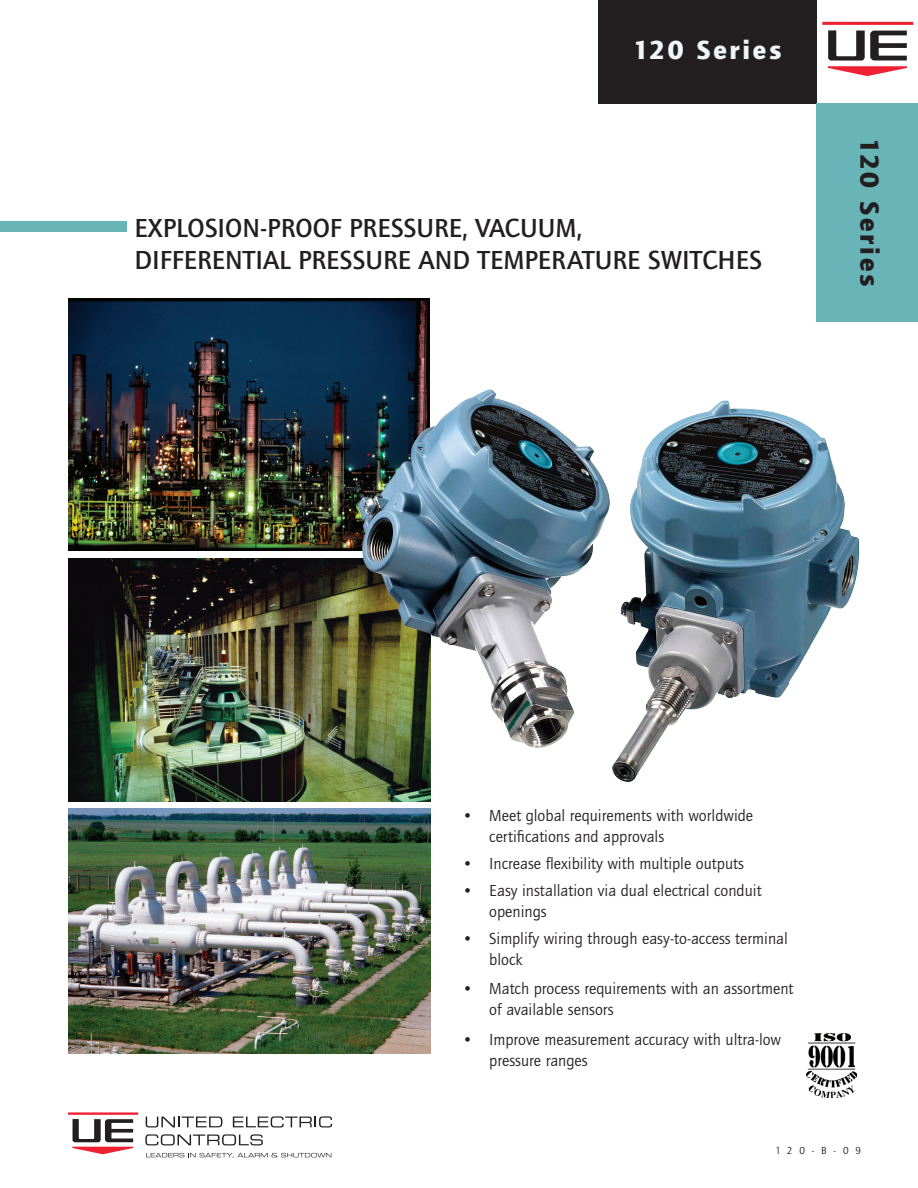
<style>
.page{position:relative;width:918px;height:1188px;background:#fff}
.page>*{position:absolute;margin:0;border:0;box-sizing:border-box;transform-origin:0 0}
.t1{font:27px/32.4px "Quay Sans Md ITC";color:#231f20}
.t2{font:900 27px "Quay Sans ITC";color:#eef6f6}
.t3{font:900 27px "Quay Sans ITC";color:#231f20}
.t4{font:16.5px/21px "Quay Sans ITC";color:#231f20}
.t5{font:10.5px "Quay Sans ITC";color:#231f20}
</style>
<div class="page">
<img style="left:68px;top:558px;width:362px;height:243px">
<img style="left:807px;top:1033px;width:50px;height:65px">
<hr style="left:822px;top:22px;width:91px;height:3px;background:#ee2132">
<svg style="left:828px;top:30px;width:79px;height:46px"></svg>
<img style="left:68px;top:298px;width:362px;height:253px">
<div style="left:598px;top:0;width:218px;height:103px;background:#231f20"></div>
<div style="left:816px;top:103px;width:102px;height:218px;background:#68b4b6"></div>
<div style="left:0;top:221px;width:127px;height:11px;background:#68b4b6"></div>
<hr style="left:68px;top:1112px;width:70px;height:3px;background:#ee2132">
<svg style="left:72px;top:1119px;width:61px;height:35px"></svg>
<svg style="left:146px;top:1117px;width:76px;height:10px"></svg>
<svg style="left:233px;top:1116px;width:99px;height:11px"></svg>
<svg style="left:145px;top:1134px;width:118px;height:11px"></svg>
<svg style="left:146px;top:1153px;width:185px;height:5px"></svg>
<img style="left:68px;top:809px;width:362px;height:244px">
<img style="left:288px;top:331px;width:571px;height:460px">
<h1 class="t2" style="left:633px;top:34px;width:150px">120 Series</h1>
<h1 class="t1" style="left:135px;top:212px;width:629px">EXPLOSION-PROOF PRESSURE, VACUUM,<br>dIFFERENTIAL PRESSURE an d TEMPERATURE SWITCHES</h1>
<h1 class="t3" style="left:885px;top:138px;width:150px;rotate:90deg">120 Series</h1>
<p class="t4" style="left:489px;top:805px;width:266px;text-indent:-27px">• Meet global requirements with worldwide certifications and approvals</p>
<p class="t4" style="left:462px;top:853px;width:283px">• Increase flexibility with multiple outputs</p>
<p class="t4" style="left:489px;top:880px;width:274px;text-indent:-27px">• Easy installation via dual electrical conduit openings</p>
<p class="t4" style="left:489px;top:928px;width:300px;text-indent:-27px">• Simplify wiring through easy-to-access terminal block</p>
<p class="t4" style="left:489px;top:979px;width:306px;text-indent:-27px">• Match process requirements with an assortment of available sensors</p>
<p class="t4" style="left:489px;top:1030px;width:293px;text-indent:-27px">• Improve measurement accuracy with ultra-low pressure ranges</p>
<p class="t5" style="left:776px;top:1145px;width:87px">120-B-09</p>
</div>
